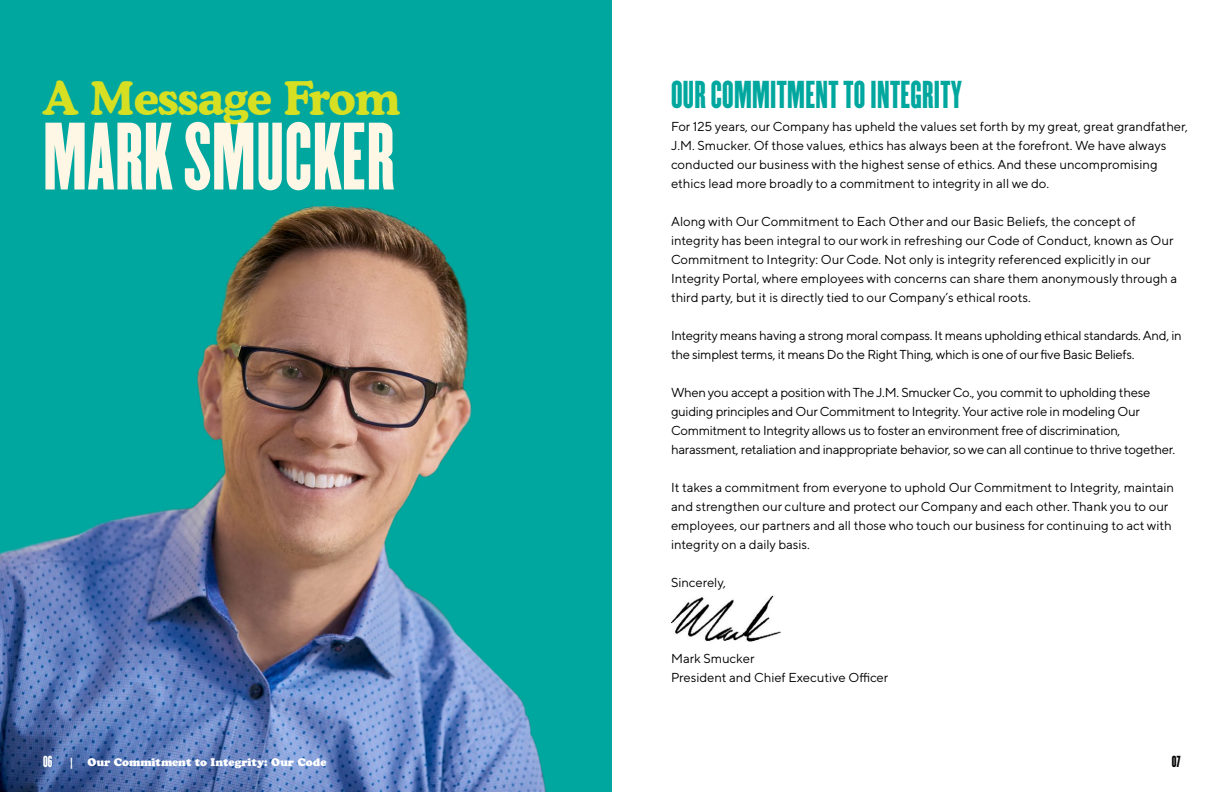
<style>
.page{position:relative;width:1224px;height:792px;background:#fff}
.page>*{position:absolute;margin:0;border:0;box-sizing:border-box;transform-origin:0 0}
.t1{font:83.5px "Champion Featherweight";letter-spacing:.01em;color:#fff7e5}
.t2{font:700 46.1px "Cooper BT";letter-spacing:-.02em;color:#d7df23}
.t3{font:34px "Champion Featherweight";letter-spacing:.01em;color:#00a79e}
.t4{font:14px "Champion Featherweight";color:#fff}
.t5{font:14px "Champion Featherweight";color:#000}
.t6{font:13px/19px "TT Norms Pro";color:#000}
.t7{font:13px/19px "TT Norms Pro";letter-spacing:-.02em;color:#000}
.t8{font:11px "Cooper Black Std";color:#fff}
</style>
<div class="page">
<div style="left:0;top:0;width:612px;height:792px;background:#00a79e"></div>
<img style="left:0;top:205px;width:547px;height:587px">
<img style="left:671px;top:596px;width:110px;height:45px">
<h2 class="t2" style="left:43px;top:69px;width:358px">A Message From</h2>
<h1 class="t1" style="left:43px;top:96px;width:352px">MARK SMUCKER</h1>
<h3 class="t3" style="left:671px;top:70px;width:292px">OUR COMMITMENT TO INTEGRITY</h3>
<p class="t6" style="left:671px;top:117px;width:518px">For 125 years, our Company has upheld the values set forth by my great, great grandfather, J.M. Smucker. Of those values, ethics has always been at the forefront. We have always conducted our business with the highest sense of ethics. And these uncompromising ethics lead more broadly to a commitment to integrity in all we do.</p>
<p class="t6" style="left:671px;top:212px;width:508px">Along with Our Commitment to Each Other and our Basic Beliefs, the concept of integrity has been integral to our work in refreshing our Code of Conduct, known as Our Commitment to Integrity: Our Code. Not only is integrity referenced explicitly in our Integrity Portal, where employees with concerns can share them anonymously through a third party, but it is directly tied to our Company’s ethical roots.</p>
<p class="t7" style="left:671px;top:326px;width:512px">Integrity means having a strong moral compass. It means upholding ethical standards. And, in the simplest terms, it means Do the Right Thing, which is one of our five Basic Beliefs.</p>
<p class="t7" style="left:671px;top:383px;width:506px">When you accept a position with The J.M. Smucker Co., you commit to upholding these guiding principles and Our Commitment to Integrity. Your active role in modeling Our Commitment to Integrity allows us to foster an environment free of discrimination, harassment, retaliation and inappropriate behavior, so we can all continue to thrive together.</p>
<p class="t6" style="left:671px;top:478px;width:504px">It takes a commitment from everyone to uphold Our Commitment to Integrity, maintain and strengthen our culture and protect our Company and each other. Thank you to our employees, our partners and all those who touch our business for continuing to act with integrity on a daily basis.</p>
<p class="t6" style="left:671px;top:573px;width:57px">Sincerely,</p>
<p class="t6" style="left:671px;top:649px;width:219px">Mark Smucker<br>President and Chief Executive Officer</p>
<p class="t4" style="left:43px;top:751px;width:11px">06</p>
<p class="t8" style="left:69px;top:755px;width:259px">| Our Commitment to Integrity: Our Code</p>
<p class="t5" style="left:1172px;top:751px;width:11px">07</p>
</div>
